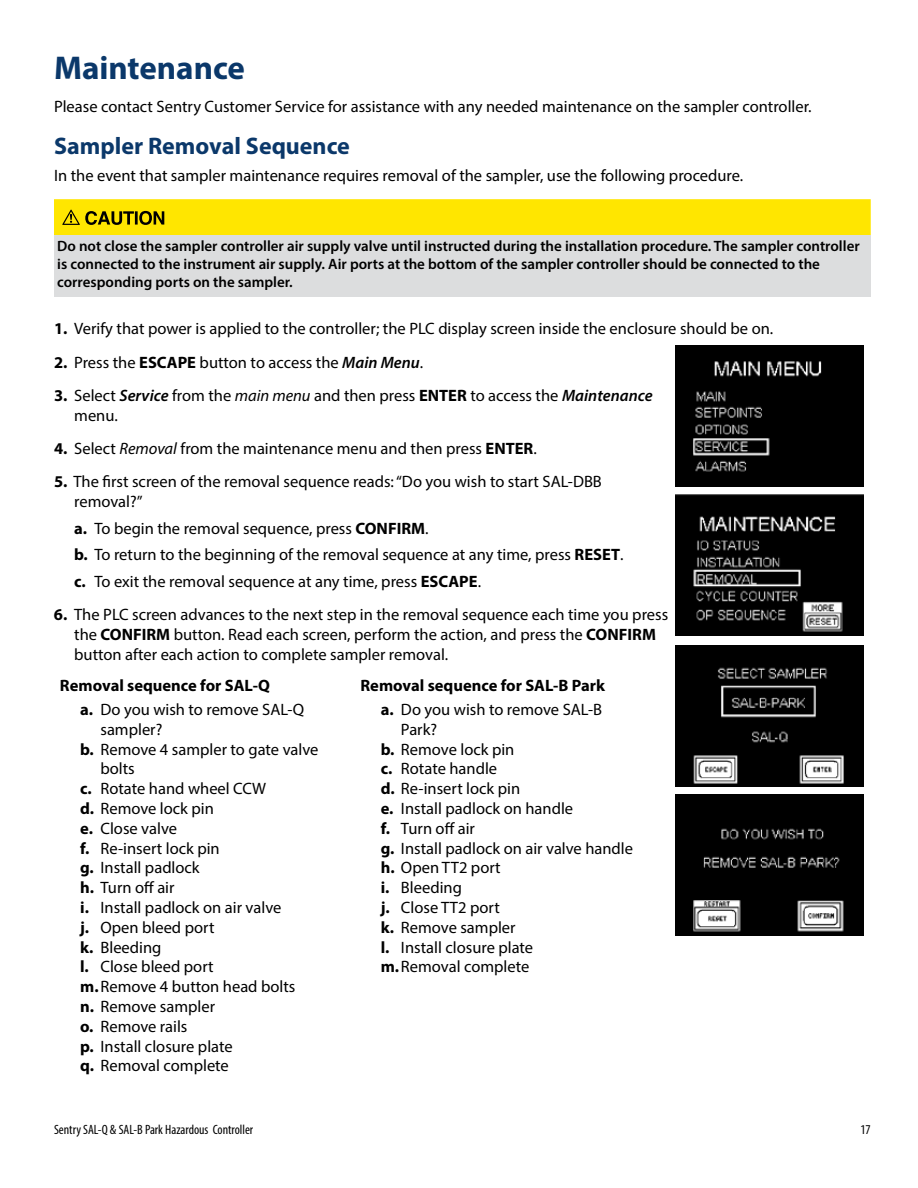
<style>
.page{position:relative;width:918px;height:1188px;background:#fff}
.page>*{position:absolute;margin:0;border:0;box-sizing:border-box;transform-origin:0 0}
.t1{font:700 33px "Myriad Pro";color:#0b386a}
.t2{font:700 24px "Myriad Pro";color:#0b386a}
.t3{font:16.5px/19.8px "Myriad Pro";color:#000}
.t4{font:700 16.5px "Myriad Pro";color:#000}
.t5{font:600 15px/18px "Myriad Pro";color:#000}
.t6{font:condensed 13.5px "Myriad Pro";color:#000}
.s1{font-weight:700}
.s2{font-weight:600;font-style:italic}
.s3{font-style:italic}
</style>
<div class="page">
<div style="left:54px;top:199px;width:817px;height:38px;background:#ffe600"></div>
<div style="left:54px;top:235px;width:817px;height:62px;background:#dcddde"></div>
<svg style="left:62px;top:210px;width:102px;height:15px"></svg>
<img style="left:675px;top:345px;width:189px;height:142px">
<img style="left:675px;top:494px;width:189px;height:142px">
<img style="left:675px;top:645px;width:189px;height:142px">
<img style="left:675px;top:794px;width:189px;height:141px">
<h1 class="t1" style="left:54px;top:46px;width:193px">Maintenance</h1>
<p class="t3" style="left:54px;top:96px;width:758px">Please contact Sentry Customer Service for assistance with any needed maintenance on the sampler controller.</p>
<h2 class="t2" style="left:54px;top:131px;width:297px">Sampler Removal Sequence</h2>
<p class="t3" style="left:54px;top:165px;width:689px">In the event that sampler maintenance requires removal of the sampler, use the following procedure.</p>
<p class="t5" style="left:57px;top:237px;width:804px">Do not close the sampler controller air supply valve until instructed during the installation procedure. The sampler controller is connected to the instrument air supply. Air ports at the bottom of the sampler controller should be connected to the corresponding ports on the sampler.</p>
<p class="t3" style="left:54px;top:319px;width:719px"><span class="s1">1.</span> Verify that power is applied to the controller; the PLC display screen inside the enclosure should be on.</p>
<p class="t3" style="left:54px;top:352px;width:369px"><span class="s1">2.</span> Press the <span class="s1">ESCAPE</span> button to access the <span class="s2">Main Menu</span>.</p>
<p class="t3" style="left:74px;top:385px;width:580px;text-indent:-20px"><span class="s1">3.</span> Select <span class="s2">Service</span> from the <span class="s3">main menu</span> and then press <span class="s1">ENTER</span> to access the <span class="s2">Maintenance </span>menu.</p>
<p class="t3" style="left:54px;top:438px;width:483px"><span class="s1">4.</span> Select <span class="s3">Removal</span> from the maintenance menu and then press <span class="s1">ENTER</span>.</p>
<p class="t3" style="left:74px;top:472px;width:529px;text-indent:-20px"><span class="s1">5.</span> The first screen of the removal sequence reads: “Do you wish to start SAL-DBB removal?”</p>
<p class="t3" style="left:74px;top:515px;width:549px;line-height:26.5px"><span class="s1">a.</span> To begin the removal sequence, press <span class="s1">CONFIRM</span>.<br><span class="s1">b.</span> To return to the beginning of the removal sequence at any time, press <span class="s1">RESET</span>. <span class="s1">c.</span> To exit the removal sequence at any time, press <span class="s1">ESCAPE</span>.</p>
<p class="t3" style="left:74px;top:604px;width:596px;text-indent:-20px"><span class="s1">6.</span> The PLC screen advances to the next step in the removal sequence each time you press the <span class="s1">CONFIRM</span> button. Read each screen, perform the action, and press the <span class="s1">CONFIRM </span>button after each action to complete sampler removal.</p>
<p class="t4" style="left:60px;top:674px;width:212px">Removal sequence for SAL-Q</p>
<p class="t4" style="left:361px;top:674px;width:246px">Removal sequence for SAL-B Park</p>
<p class="t3" style="left:80px;top:699px;width:225px"><span class="s1">a.</span> Do you wish to remove SAL-Q</p>
<p class="t3" style="left:100px;top:719px;width:63px">sampler?</p>
<p class="t3" style="left:80px;top:739px;width:240px"><span class="s1">b.</span> Remove 4 sampler to gate valve</p>
<p class="t3" style="left:100px;top:759px;width:36px">bolts</p>
<p class="t3" style="left:80px;top:779px;width:187px"><span class="s1">c.</span> Rotate hand wheel CCW</p>
<p class="t3" style="left:80px;top:798px;width:135px"><span class="s1">d.</span> Remove lock pin</p>
<p class="t3" style="left:80px;top:818px;width:98px"><span class="s1">e.</span> Close valve</p>
<p class="t3" style="left:80px;top:838px;width:141px"><span class="s1">f.</span> Re-insert lock pin</p>
<p class="t3" style="left:80px;top:858px;width:121px"><span class="s1">g.</span> Install padlock</p>
<p class="t3" style="left:80px;top:878px;width:96px"><span class="s1">h.</span> Turn off air</p>
<p class="t3" style="left:80px;top:897px;width:203px"><span class="s1">i.</span> Install padlock on air valve</p>
<p class="t3" style="left:80px;top:917px;width:136px"><span class="s1">j.</span> Open bleed port</p>
<p class="t3" style="left:80px;top:937px;width:83px"><span class="s1">k.</span> Bleeding</p>
<p class="t3" style="left:80px;top:957px;width:135px"><span class="s1">l.</span> Close bleed port</p>
<p class="t3" style="left:80px;top:977px;width:217px"><span class="s1">m.</span>Remove 4 button head bolts</p>
<p class="t3" style="left:80px;top:996px;width:136px"><span class="s1">n.</span> Remove sampler</p>
<p class="t3" style="left:80px;top:1016px;width:109px"><span class="s1">o.</span> Remove rails</p>
<p class="t3" style="left:80px;top:1036px;width:154px"><span class="s1">p.</span> Install closure plate</p>
<p class="t3" style="left:80px;top:1056px;width:150px"><span class="s1">q.</span> Removal complete</p>
<p class="t3" style="left:381px;top:699px;width:223px"><span class="s1">a.</span> Do you wish to remove SAL-B</p>
<p class="t3" style="left:401px;top:719px;width:38px">Park?</p>
<p class="t3" style="left:381px;top:739px;width:135px"><span class="s1">b.</span> Remove lock pin</p>
<p class="t3" style="left:381px;top:759px;width:118px"><span class="s1">c.</span> Rotate handle</p>
<p class="t3" style="left:381px;top:779px;width:141px"><span class="s1">d.</span> Re-insert lock pin</p>
<p class="t3" style="left:381px;top:798px;width:194px"><span class="s1">e.</span> Install padlock on handle</p>
<p class="t3" style="left:381px;top:818px;width:96px"><span class="s1">f.</span> Turn off air</p>
<p class="t3" style="left:381px;top:838px;width:254px"><span class="s1">g.</span> Install padlock on air valve handle</p>
<p class="t3" style="left:381px;top:858px;width:121px"><span class="s1">h.</span> Open TT2 port</p>
<p class="t3" style="left:381px;top:878px;width:83px"><span class="s1">i.</span> Bleeding</p>
<p class="t3" style="left:381px;top:897px;width:121px"><span class="s1">j.</span> Close TT2 port</p>
<p class="t3" style="left:381px;top:917px;width:136px"><span class="s1">k.</span> Remove sampler</p>
<p class="t3" style="left:381px;top:937px;width:154px"><span class="s1">l.</span> Install closure plate</p>
<p class="t3" style="left:381px;top:957px;width:150px"><span class="s1">m.</span>Removal complete</p>
<p class="t6" style="left:54px;top:1122px;width:201px">Sentry SAL-Q &amp; SAL-B Park Hazardous Controller</p>
<p class="t6" style="left:860px;top:1122px;width:12px">17</p>
</div>
